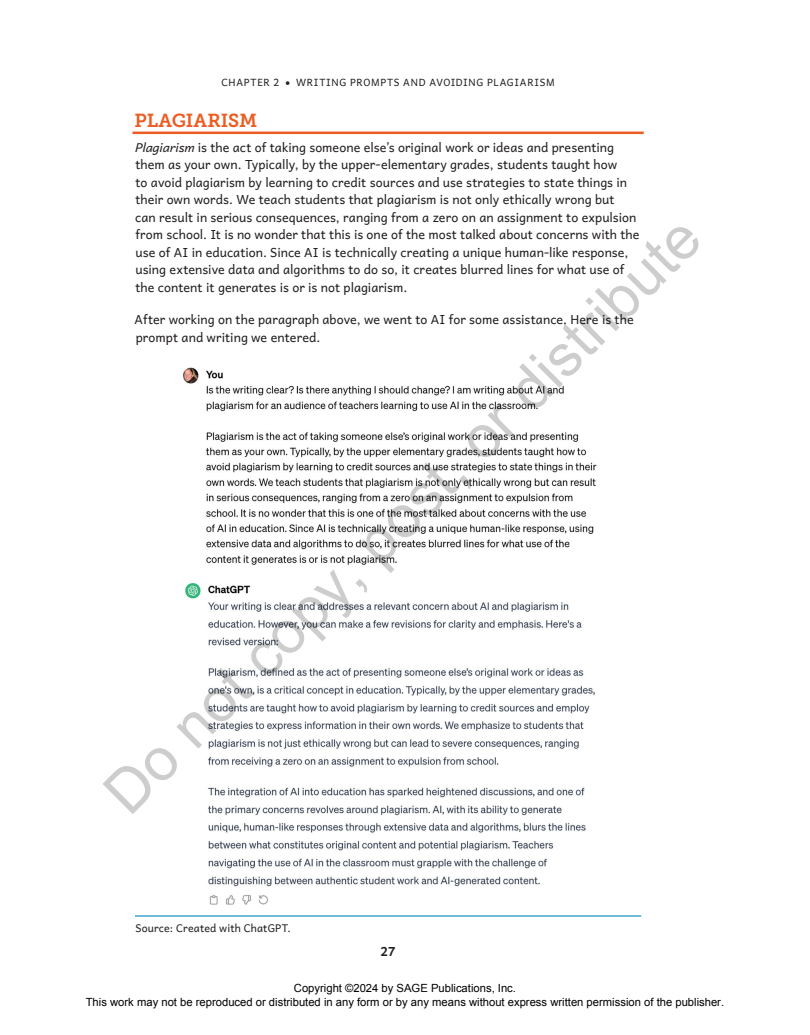
<style>
.page{position:relative;width:810px;height:1035px;background:#fff}
.page>*{position:absolute;margin:0;border:0;box-sizing:border-box;transform-origin:0 0}
.t1{font:60px "Arial";color:rgb(0 0 0/.2)}
.t2{font:18.75px "Museo Slab 700";letter-spacing:-.01em;color:#eb5d23}
.t3{font:12.5px/17.5px "Andika";letter-spacing:.005em;color:#231f20}
.t4{font:700 12.5px "Andika";color:#231f20}
.t5{font:11.25px/13.5px "Arial";color:#000;text-align:center}
.t6{font:10.62px "Andika";letter-spacing:.015em;color:#231f20}
.t7{font:10px "Andika";letter-spacing:.06em;color:#231f20}
.s1{font-style:italic}
</style>
<div class="page">
<hr style="left:132px;top:132px;width:512px;height:2px;background:#eb5d23">
<hr style="left:135px;top:915px;width:506px;height:2px;background:#1c93bf">
<img style="left:183px;top:367px;width:414px;height:198px">
<img style="left:185px;top:583px;width:410px;height:322px">
<p class="t7" style="left:221px;top:77px;width:335px">CHAPTER 2 • WRITING PROMPTS AND AVOIDING PLAGIARISM</p>
<h2 class="t2" style="left:134px;top:109px;width:124px">PLAGIARISM</h2>
<p class="t3" style="left:135px;top:138px;width:506px"><span class="s1">Plagiarism</span> is the act of taking someone else’s original work or ideas and presenting them as your own. Typically, by the upper-elementary grades, students taught how<br>to avoid plagiarism by learning to credit sources and use strategies to state things in their own words. We teach students that plagiarism is not only ethically wrong but<br>can result in serious consequences, ranging from a zero on an assignment to expulsion from school. It is no wonder that this is one of the most talked about concerns with the use of AI in education. Since AI is technically creating a unique human-like response, using extensive data and algorithms to do so, it creates blurred lines for what use of the content it generates is or is not plagiarism.</p>
<p class="t3" style="left:135px;top:311px;width:501px">After working on the paragraph above, we went to AI for some assistance. Here is the prompt and writing we entered.</p>
<h1 class="t1" style="left:87px;top:775px;width:815px;rotate:-45deg">Do not copy, post, or distribute</h1>
<p class="t6" style="left:135px;top:922px;width:157px">Source: Created with ChatGPT.</p>
<p class="t4" style="left:381px;top:945px;width:17px">27</p>
<p class="t5" style="left:86px;top:982px;width:640px">Copyright ©2024 by SAGE Publications, Inc.<br>This work may not be reproduced or distributed in any form or by any means without express written permission of the publisher.</p>
</div>
